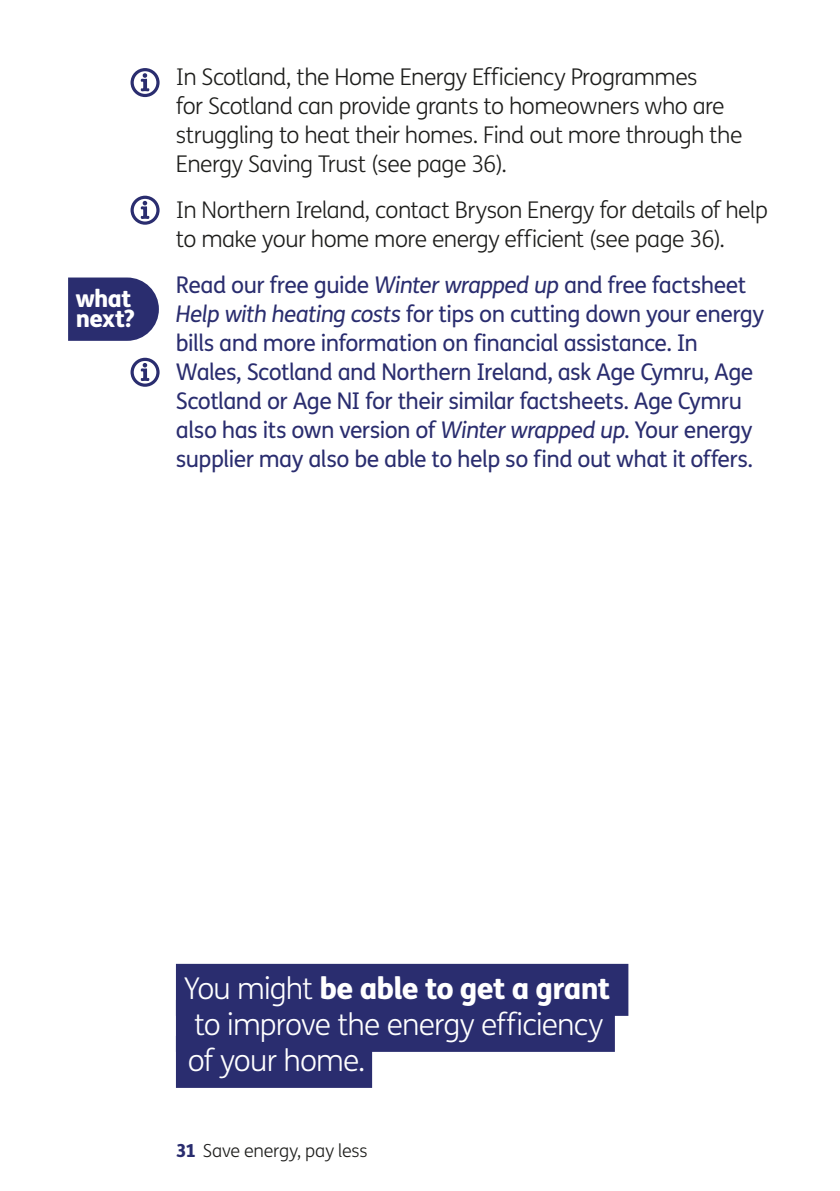
<style>
.page{position:relative;width:840px;height:1191px;background:#fff}
.page>*{position:absolute;margin:0;border:0;box-sizing:border-box;transform-origin:0 0}
.t1{font:300 30px/36px "FS Me";letter-spacing:-.03em;color:#fff}
.t2{font:800 24px/20px "FS Me";letter-spacing:-.02em;color:#fff}
.t3{font:23px/29px "FS Me";letter-spacing:-.025em;color:#2a2d6f}
.t4{font:300 23px/29px "FS Me";letter-spacing:-.025em;color:#1d1d1b}
.t5{font:300 18px "FS Me";letter-spacing:-.01em;color:#1d1d1b}
.s1{font-style:italic}
.s2{font-weight:800}
.s3{font-weight:800;color:#2a2d6f}
</style>
<div class="page">
<svg style="left:130px;top:68px;width:29px;height:29px"></svg>
<svg style="left:130px;top:196px;width:29px;height:29px"></svg>
<svg style="left:68px;top:277px;width:91px;height:64px;background:#3c3f7b"></svg>
<svg style="left:130px;top:358px;width:29px;height:29px"></svg>
<div style="left:176px;top:963px;width:452px;height:52px;background:#2a2d6f"></div>
<div style="left:176px;top:999px;width:438px;height:52px;background:#2a2d6f"></div>
<div style="left:176px;top:1035px;width:196px;height:52px;background:#2a2d6f"></div>
<p class="t2" style="left:76px;top:288px;width:61px">what next?</p>
<p class="t4" style="left:176px;top:63px;width:567px">In Scotland, the Home Energy Efficiency Programmes<br>for Scotland can provide grants to homeowners who are struggling to heat their homes. Find out more through the Energy Saving Trust (see page 36).</p>
<p class="t4" style="left:176px;top:196px;width:593px">In Northern Ireland, contact Bryson Energy for details of help to make your home more energy efficient (see page 36).</p>
<p class="t3" style="left:176px;top:271px;width:589px">Read our free guide <span class="s1">Winter wrapped up</span> and free factsheet <span class="s1">Help with heating costs</span> for tips on cutting down your energy bills and more information on financial assistance. In Wales, Scotland and Northern Ireland, ask Age Cymru, Age Scotland or Age NI for their similar factsheets. Age Cymru also has its own version of <span class="s1">Winter wrapped up</span>. Your energy supplier may also be able to help so find out what it offers.</p>
<h1 class="t1" style="left:184px;top:971px;width:427px">You might <span class="s2">be able to get a grant </span>to improve the energy efficiency of your home.</h1>
<p class="t5" style="left:176px;top:1140px;width:193px"><span class="s3">31</span> Save energy, pay less</p>
</div>
